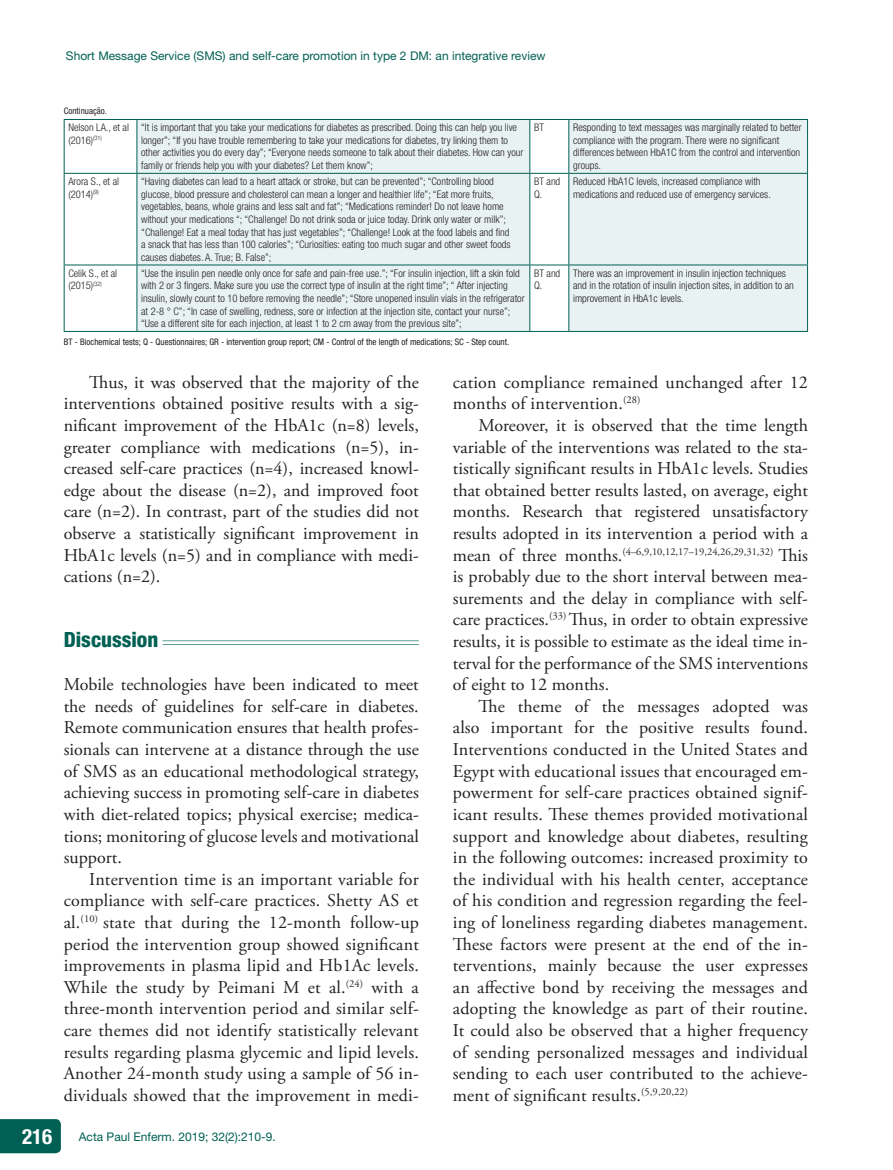
<style>
.page{position:relative;width:893px;height:1170px;background:#fff}
.page>*{position:absolute;margin:0;border:0;box-sizing:border-box;transform-origin:0 0}
.t1{font:800 condensed 21px "Helvetica Neue LT Std";color:#006053}
.t2{font:700 condensed 21px "Helvetica Neue LT Std";color:#fff}
.t3{font:18px/21.6px "Adobe Garamond Pro";color:#231f20;text-align:justify}
.t4{font:12px "Helvetica Neue LT Std";color:#006053}
.t5{font:300 condensed 10.5px/12.6px "Helvetica Neue LT Std";color:#231f20}
.t6{font:10.5px "Adobe Garamond Pro";color:#231f20}
.t7{font:condensed 9px "Helvetica Neue LT Std";color:#231f20}
.s1{font-size:18px}
</style>
<div class="page">
<div style="left:0;top:1119px;width:61px;height:34px;background:#006053"></div>
<hr style="left:64px;top:640px;width:355px;height:1px;background:#5c9e99">
<hr style="left:64px;top:644px;width:355px;height:1px;background:#5c9e99">
<div style="left:64px;top:634px;width:99px;height:19px;background:#fff"></div>
<svg style="left:138px;top:120px;width:669px;height:211px;background:#e9f2f2"></svg>
<hr style="left:64px;top:119px;width:73px;height:1px;background:#006053">
<hr style="left:64px;top:120px;width:1px;height:53px;background:#006053">
<hr style="left:137px;top:119px;width:393px;height:1px;background:#006053">
<hr style="left:137px;top:120px;width:1px;height:53px;background:#006053">
<hr style="left:530px;top:119px;width:39px;height:1px;background:#006053">
<hr style="left:529px;top:120px;width:1px;height:53px;background:#006053">
<hr style="left:569px;top:119px;width:239px;height:1px;background:#006053">
<hr style="left:568px;top:120px;width:1px;height:53px;background:#006053">
<hr style="left:807px;top:120px;width:1px;height:53px;background:#006053">
<hr style="left:64px;top:173px;width:73px;height:1px;background:#006053">
<hr style="left:64px;top:174px;width:1px;height:90px;background:#006053">
<hr style="left:137px;top:173px;width:393px;height:1px;background:#006053">
<hr style="left:137px;top:174px;width:1px;height:90px;background:#006053">
<hr style="left:530px;top:173px;width:39px;height:1px;background:#006053">
<hr style="left:529px;top:174px;width:1px;height:90px;background:#006053">
<hr style="left:569px;top:173px;width:239px;height:1px;background:#006053">
<hr style="left:568px;top:174px;width:1px;height:90px;background:#006053">
<hr style="left:807px;top:174px;width:1px;height:90px;background:#006053">
<hr style="left:64px;top:264px;width:73px;height:1px;background:#006053">
<hr style="left:64px;top:265px;width:1px;height:66px;background:#006053">
<hr style="left:137px;top:264px;width:393px;height:1px;background:#006053">
<hr style="left:137px;top:265px;width:1px;height:66px;background:#006053">
<hr style="left:530px;top:264px;width:39px;height:1px;background:#006053">
<hr style="left:529px;top:265px;width:1px;height:66px;background:#006053">
<hr style="left:569px;top:264px;width:239px;height:1px;background:#006053">
<hr style="left:568px;top:265px;width:1px;height:66px;background:#006053">
<hr style="left:807px;top:265px;width:1px;height:66px;background:#006053">
<hr style="left:64px;top:331px;width:73px;height:1px;background:#006053">
<hr style="left:137px;top:331px;width:393px;height:1px;background:#006053">
<hr style="left:530px;top:331px;width:39px;height:1px;background:#006053">
<hr style="left:569px;top:331px;width:239px;height:1px;background:#006053">
<p class="t4" style="left:66px;top:48px;width:481px">Short Message Service (SMS) and self-care promotion in type 2 DM: an integrative review</p>
<p class="t7" style="left:64px;top:106px;width:45px">Continuação.</p>
<p class="t5" style="left:68px;top:121px;width:62px">Nelson LA., et al (2016)<sup>(31)</sup></p>
<p class="t5" style="left:141px;top:121px;width:384px">“It is important that you take your medications for diabetes as prescribed. Doing this can help you live longer”; “If you have trouble remembering to take your medications for diabetes, try linking them to other activities you do every day”; “Everyone needs someone to talk about their diabetes. How can your family or friends help you with your diabetes? Let them know”;</p>
<p class="t5" style="left:534px;top:121px;width:11px">BT</p>
<p class="t5" style="left:573px;top:121px;width:230px">Responding to text messages was marginally related to better compliance with the program. There were no significant differences between HbA1C from the control and intervention groups.</p>
<p class="t5" style="left:68px;top:175px;width:52px">Arora S., et al (2014)<sup>(9)</sup></p>
<p class="t5" style="left:141px;top:175px;width:371px">“Having diabetes can lead to a heart attack or stroke, but can be prevented”; “Controlling blood glucose, blood pressure and cholesterol can mean a longer and healthier life”; “Eat more fruits, vegetables, beans, whole grains and less salt and fat”; “Medications reminder! Do not leave home without your medications “; ‘‘Challenge! Do not drink soda or juice today. Drink only water or milk’’; ‘‘Challenge! Eat a meal today that has just vegetables”; “Challenge! Look at the food labels and find a snack that has less than 100 calories”; “Curiosities: eating too much sugar and other sweet foods causes diabetes. A. True; B. False”;</p>
<p class="t5" style="left:534px;top:175px;width:28px">BT and<br>Q.</p>
<p class="t5" style="left:573px;top:175px;width:199px">Reduced HbA1C levels, increased compliance with medications and reduced use of emergency services.</p>
<p class="t5" style="left:68px;top:266px;width:50px">Celik S., et al (2015)<sup>(32)</sup></p>
<p class="t5" style="left:141px;top:266px;width:385px">“Use the insulin pen needle only once for safe and pain-free use.”; “For insulin injection, lift a skin fold with 2 or 3 fingers. Make sure you use the correct type of insulin at the right time”; “ After injecting insulin, slowly count to 10 before removing the needle”; “Store unopened insulin vials in the refrigerator at 2-8 ° C”; “In case of swelling, redness, sore or infection at the injection site, contact your nurse”; “Use a different site for each injection, at least 1 to 2 cm away from the previous site”;</p>
<p class="t5" style="left:534px;top:266px;width:28px">BT and<br>Q.</p>
<p class="t5" style="left:573px;top:266px;width:222px">There was an improvement in insulin injection techniques and in the rotation of insulin injection sites, in addition to an improvement in HbA1c levels.</p>
<p class="t7" style="left:64px;top:337px;width:447px">BT - Biochemical tests; Q - Questionnaires; GR - intervention group report; CM - Control of the length of medications; SC - Step count.</p>
<p class="t3" style="left:64px;top:372px;width:357px;text-indent:26px">Thus, it was observed that the majority of the interventions obtained positive results with a sig&shy;nificant improvement of the HbA1c (n=8) levels, greater compliance with medications (n=5), in&shy;creased self-care practices (n=4), increased knowl&shy;edge about the disease (n=2), and improved foot care (n=2). In contrast, part of the studies did not observe a statistically significant improvement in HbA1c levels (n=5) and in compliance with medi&shy;cations (n=2).</p>
<p class="t1" style="left:64px;top:626px;width:96px">Discussion</p>
<p class="t3" style="left:64px;top:674px;width:357px">Mobile technologies have been indicated to meet the needs of guidelines for self-care in diabetes.<br>Remote communication ensures that health profes&shy;sionals can intervene at a distance through the use of SMS as an educational methodological strategy, achieving success in promoting self-care in diabetes with diet-related topics; physical exercise; medica&shy;tions; monitoring of glucose levels and motivational support.</p>
<p class="t3" style="left:64px;top:868px;width:357px;text-indent:26px">Intervention time is an important variable for compliance with self-care practices. Shetty AS et al.<sup>(10)</sup> state that during the 12-month follow-up period the intervention group showed significant improvements in plasma lipid and Hb1Ac levels.<br>While the study by Peimani M et al.<sup>(24)</sup> with a three-month intervention period and similar self&shy;care themes did not identify statistically relevant results regarding plasma glycemic and lipid levels.<br>Another 24-month study using a sample of 56 in&shy;dividuals showed that the improvement in medi-</p>
<p class="t2" style="left:22px;top:1123px;width:32px">216</p>
<p class="t4" style="left:79px;top:1129px;width:199px">Acta Paul Enferm. 2019; 32(2):210-9.</p>
<p class="t3" style="left:453px;top:372px;width:357px">cation compliance remained unchanged after 12 months of intervention.<sup>(28)</sup></p>
<p class="t3" style="left:453px;top:415px;width:357px;text-indent:26px">Moreover, it is observed that the time length variable of the interventions was related to the sta&shy;tistically significant results in HbA1c levels. Studies that obtained better results lasted, on average, eight months. Research that registered unsatisfactory results adopted in its intervention a period with a</p>
<p class="t6" style="left:453px;top:545px;width:357px"><span class="s1">mean of three months.</span>(4–6,9,10,12,17–19,24,26,29,31,32) <span class="s1">This</span></p>
<p class="t3" style="left:453px;top:566px;width:357px">is probably due to the short interval between mea&shy;surements and the delay in compliance with self&shy;care practices.<sup>(33)</sup> Thus, in order to obtain expressive results, it is possible to estimate as the ideal time in&shy;terval for the performance of the SMS interventions of eight to 12 months.</p>
<p class="t3" style="left:453px;top:696px;width:357px;text-indent:26px">The theme of the messages adopted was also important for the positive results found.<br>Interventions conducted in the United States and Egypt with educational issues that encouraged em&shy;powerment for self-care practices obtained signif&shy;icant results. These themes provided motivational support and knowledge about diabetes, resulting in the following outcomes: increased proximity to the individual with his health center, acceptance of his condition and regression regarding the feel&shy;ing of loneliness regarding diabetes management.<br>These factors were present at the end of the in&shy;terventions, mainly because the user expresses an affective bond by receiving the messages and adopting the knowledge as part of their routine.<br>It could also be observed that a higher frequency of sending personalized messages and individual sending to each user contributed to the achieve&shy;ment of significant results.<sup>(5,9,20,22)</sup></p>
</div>
